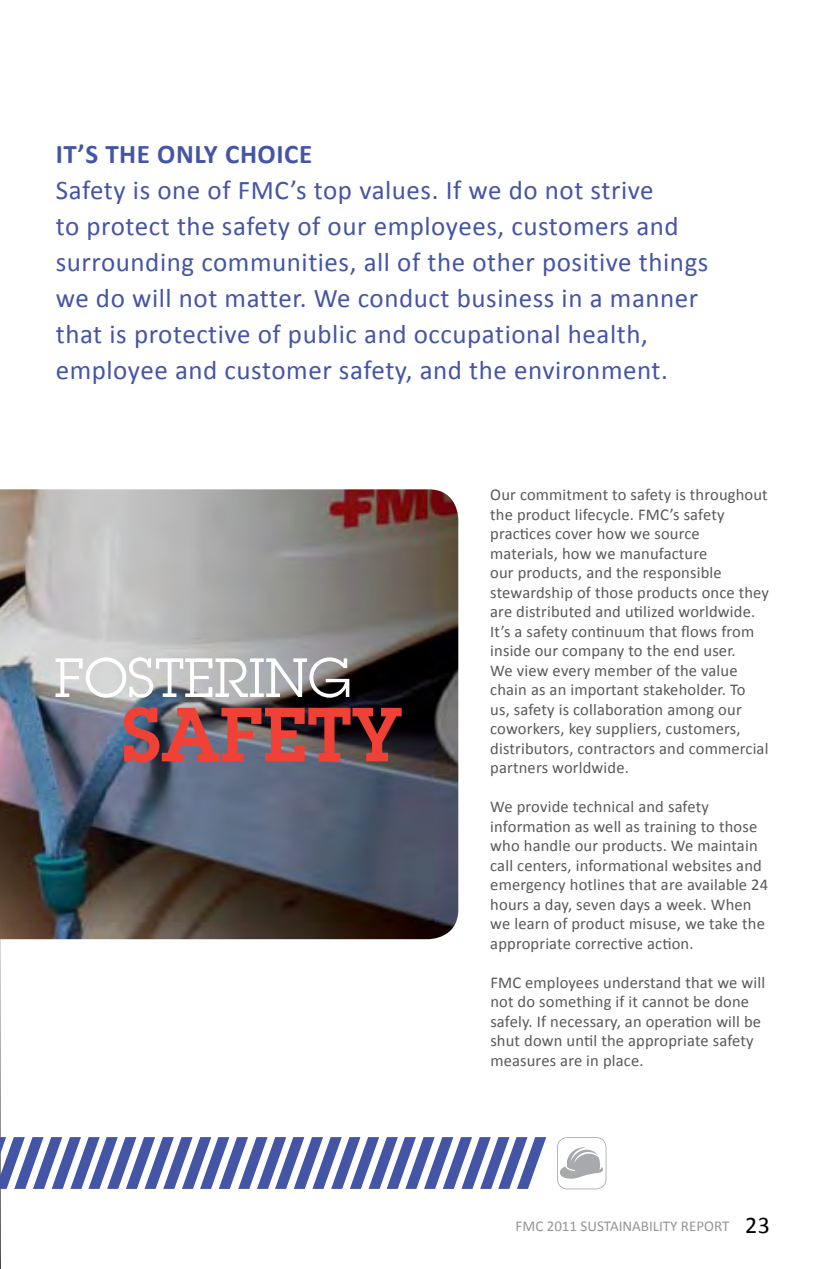
<style>
.page{position:relative;width:824px;height:1269px;background:#fff}
.page>*{position:absolute;margin:0;border:0;box-sizing:border-box;transform-origin:0 0}
.t1{font:600 75px "Lubalin Graph";color:#ef4135}
.t2{font:54px "Lubalin Graph";color:#fff}
.t3{font:27px/36px "Calibri";letter-spacing:.02em;color:#4555a5}
.t4{font:700 27px "Calibri";letter-spacing:.02em;color:#4555a5}
.t5{font:24px "Calibri";color:#000}
.t6{font:16.5px/19.5px "Calibri";letter-spacing:.01em;color:#58595b}
.t7{font:15px "Calibri";color:#939598}
</style>
<div class="page">
<svg style="left:557px;top:1137px;width:49px;height:52px"></svg>
<svg style="left:0;top:714px;width:546px;height:555px"></svg>
<img style="left:0;top:489px;width:458px;height:450px">
<h3 class="t4" style="left:56px;top:137px;width:258px">IT’S THE ONLY CHOICE</h3>
<p class="t3" style="left:56px;top:172px;width:654px">Safety is one of FMC’s top values. If we do not strive<br>to protect the safety of our employees, customers and surrounding communities, all of the other positive things we do will not matter. We conduct business in a manner that is protective of public and occupational health, employee and customer safety, and the environment.</p>
<h2 class="t2" style="left:54px;top:658px;width:297px">FOSTERING</h2>
<h1 class="t1" style="left:122px;top:708px;width:282px">SAFETY</h1>
<p class="t6" style="left:490px;top:485px;width:280px">Our commitment to safety is throughout the product lifecycle. FMC’s safety practices cover how we source materials, how we manufacture<br>our products, and the responsible stewardship of those products once they are distributed and utilized worldwide.<br>It’s a safety continuum that flows from inside our company to the end user.<br>We view every member of the value chain as an important stakeholder. To us, safety is collaboration among our coworkers, key suppliers, customers, distributors, contractors and commercial partners worldwide.</p>
<p class="t6" style="left:490px;top:797px;width:279px">We provide technical and safety information as well as training to those who handle our products. We maintain call centers, informational websites and emergency hotlines that are available 24 hours a day, seven days a week. When we learn of product misuse, we take the appropriate corrective action.</p>
<p class="t6" style="left:490px;top:972px;width:276px">FMC employees understand that we will not do something if it cannot be done safely. If necessary, an operation will be shut down until the appropriate safety measures are in place.</p>
<p class="t7" style="left:515px;top:1216px;width:215px">FMC 2011 SUSTAINABILITY REPORT</p>
<h3 class="t5" style="left:745px;top:1210px;width:26px">23</h3>
</div>
